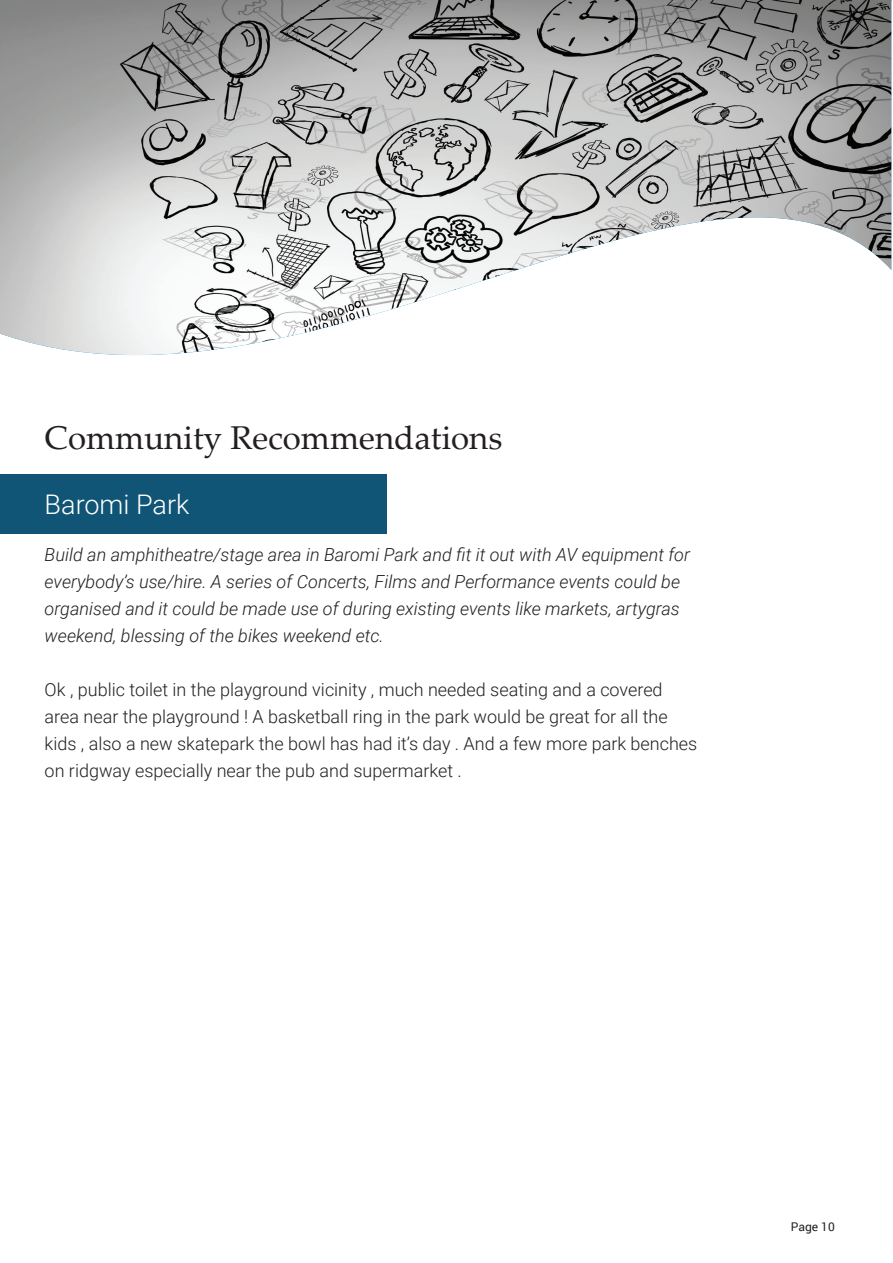
<style>
.page{position:relative;width:893px;height:1263px;background:#fff}
.page>*{position:absolute;margin:0;border:0;box-sizing:border-box;transform-origin:0 0}
.t1{font:33px "Palatino Linotype";color:#231f20}
.t2{font:300 27px "Roboto";color:#fff}
.t3{font:italic 300 18px/27px "Roboto";color:#231f20}
.t4{font:300 18px/27px "Roboto";color:#231f20}
.t5{font:12px "Roboto";color:#231f20}
</style>
<div class="page">
<div style="left:0;top:474px;width:387px;height:60px;background:#105576"></div>
<img style="left:0;top:0;width:891px;height:356px">
<h1 class="t1" style="left:45px;top:415px;width:459px">Community Recommendations</h1>
<h2 class="t2" style="left:45px;top:486px;width:146px">Baromi Park</h2>
<p class="t3" style="left:45px;top:540px;width:647px">Build an amphitheatre/stage area in Baromi Park and fit it out with AV equipment for everybody’s use/hire. A series of Concerts, Films and Performance events could be organised and it could be made use of during existing events like markets, artygras weekend, blessing of the bikes weekend etc.</p>
<p class="t4" style="left:45px;top:675px;width:654px">Ok , public toilet in the playground vicinity , much needed seating and a covered area near the playground ! A basketball ring in the park would be great for all the kids , also a new skatepark the bowl has had it’s day . And a few more park benches on ridgway especially near the pub and supermarket .</p>
<p class="t5" style="left:791px;top:1218px;width:45px">Page 10</p>
</div>
